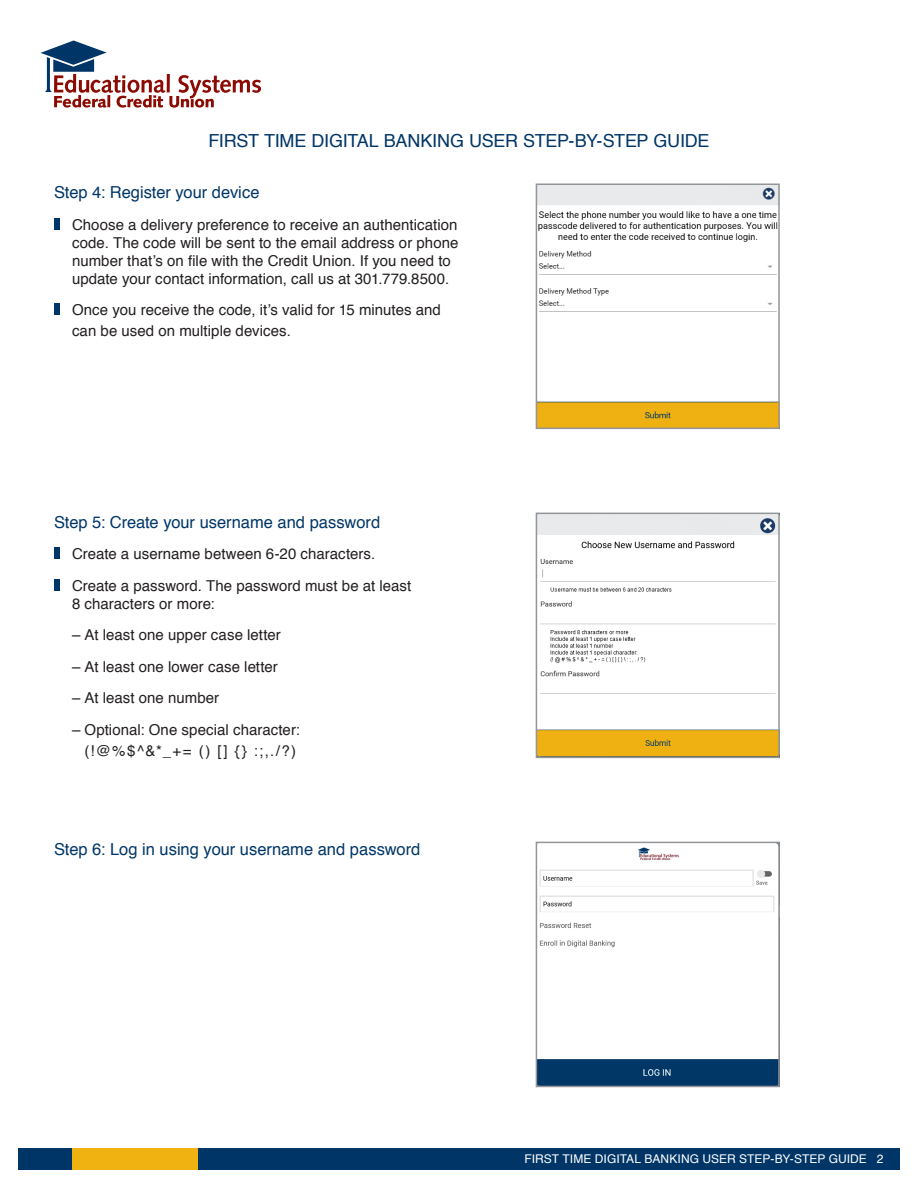
<style>
.page{position:relative;width:918px;height:1188px;background:#fff}
.page>*{position:absolute;margin:0;border:0;box-sizing:border-box;transform-origin:0 0}
.t1{font:18px "Helvetica";letter-spacing:-.015em;color:#003667}
.t2{font:16.5px "Helvetica";color:#003667}
.t3{font:15px/18px "Helvetica";letter-spacing:.005em;color:#231f20}
.t4{font:12px "Helvetica";letter-spacing:.005em;color:#fff}
</style>
<div class="page">
<div style="left:18px;top:1148px;width:882px;height:21px;background:#003667"></div>
<div style="left:72px;top:1148px;width:126px;height:21px;background:#efb211"></div>
<svg style="left:40px;top:40px;width:221px;height:68px"></svg>
<div style="left:54px;top:218px;width:5px;height:12px;background:#003667"></div>
<div style="left:54px;top:303px;width:5px;height:12px;background:#003667"></div>
<div style="left:54px;top:547px;width:5px;height:12px;background:#003667"></div>
<div style="left:54px;top:579px;width:5px;height:12px;background:#003667"></div>
<img style="left:539px;top:187px;width:238px;height:239px">
<div style="left:536px;top:184px;width:244px;height:245px;border:2px solid #939598"></div>
<img style="left:539px;top:516px;width:238px;height:239px">
<div style="left:536px;top:513px;width:244px;height:245px;border:2px solid #939598"></div>
<img style="left:539px;top:847px;width:238px;height:237px">
<div style="left:536px;top:842px;width:244px;height:245px;border:2px solid #939598"></div>
<p class="t1" style="left:208px;top:127px;width:503px">FIRST TIME DIGITAL BANKING USER STEP-BY-STEP GUIDE</p>
<p class="t2" style="left:54px;top:180px;width:207px">Step 4: Register your device</p>
<p class="t3" style="left:72px;top:216px;width:388px">Choose a delivery preference to receive an authentication code. The code will be sent to the email address or phone number that’s on file with the Credit Union. If you need to update your contact information, call us at 301.779.8500.</p>
<p class="t3" style="left:72px;top:300px;width:370px;line-height:21px">Once you receive the code, it’s valid for 15 minutes and can be used on multiple devices.</p>
<p class="t2" style="left:54px;top:509px;width:328px">Step 5: Create your username and password</p>
<p class="t3" style="left:72px;top:545px;width:305px">Create a username between 6-20 characters.</p>
<p class="t3" style="left:72px;top:577px;width:341px">Create a password. The password must be at least<br>8 characters or more:</p>
<p class="t3" style="left:72px;top:626px;width:210px">– At least one upper case letter</p>
<p class="t3" style="left:72px;top:658px;width:207px">– At least one lower case letter</p>
<p class="t3" style="left:72px;top:689px;width:149px">– At least one number</p>
<p class="t3" style="left:72px;top:719px;width:229px;line-height:21px;text-align:center">– Optional: One special character: (!@%$^&amp;*_+= () [] {} :;,./?)</p>
<p class="t2" style="left:54px;top:836px;width:368px">Step 6: Log in using your username and password</p>
<p class="t4" style="left:525px;top:1150px;width:361px">FIRST TIME DIGITAL BANKING USER STEP-BY-STEP GUIDE 2</p>
</div>
